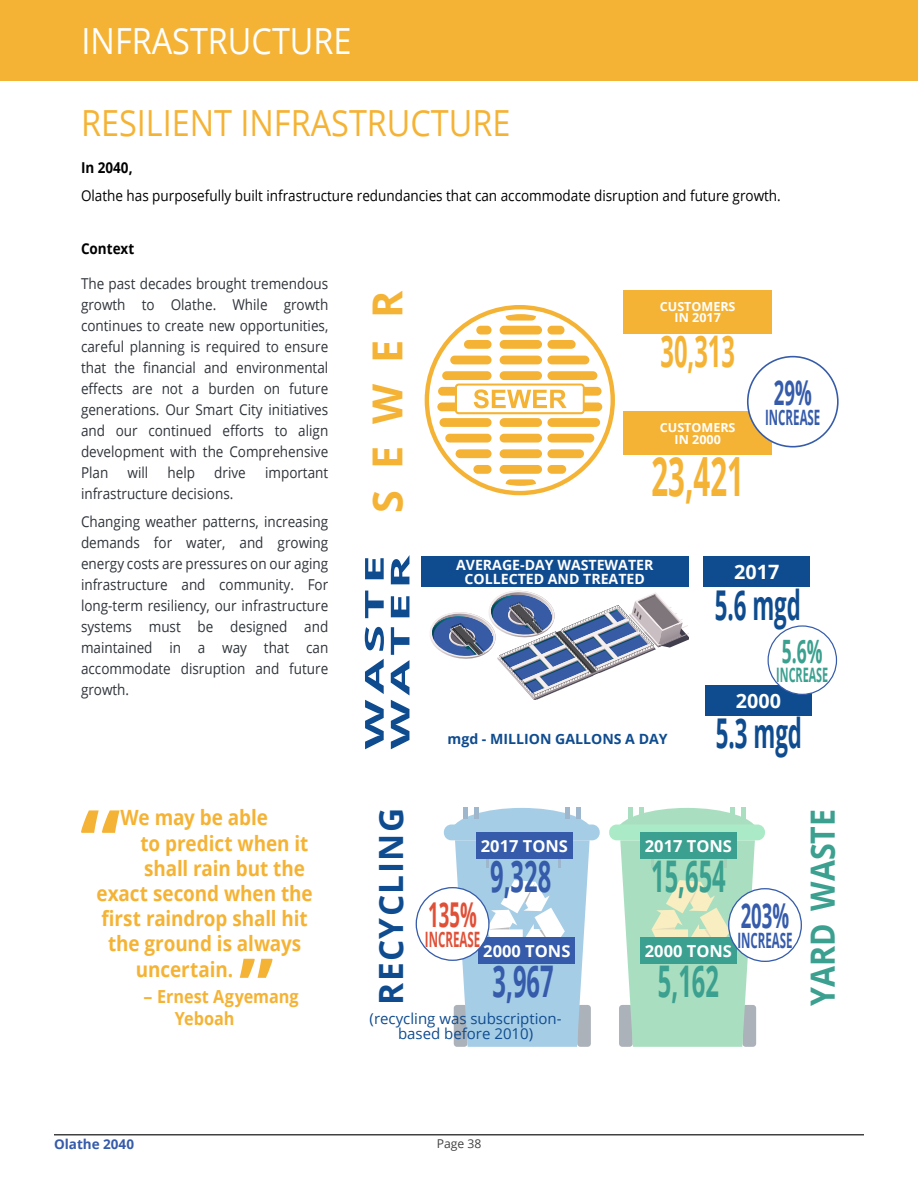
<style>
.page{position:relative;width:918px;height:1188px;background:#fff}
.page>*{position:absolute;margin:0;border:0;box-sizing:border-box;transform-origin:0 0}
.t1{font:700 91.65px "Open Sans";color:#f5b335}
.t2{font:700 78px "Open Sans";color:#f5b335}
.t3{font:700 54.15px "Open Sans";color:#f5b335;scale:.54 1}
.t4{font:700 43.65px "Open Sans";color:#3ba08f;scale:.54 1}
.t5{font:700 43.65px "Open Sans";color:#355baa;scale:.54 1}
.t6{font:700 43.65px "Open Sans";color:#f5b335;scale:.54 1}
.t7{font:700 41.4px "Open Sans";letter-spacing:.515em;color:#f5b335}
.t8{font:700 41.1px "Open Sans";color:#0f4c8f;scale:.54 1}
.t9{font:36px "Open Sans";color:#f5b335;scale:.9 1}
.t10{font:36px "Open Sans";color:#fff;scale:.9 1}
.t11{font:700 34.2px "Open Sans";color:#355baa;scale:.54 1}
.t12{font:700 34.2px "Open Sans";color:#e05037;scale:.54 1}
.t13{font:700 33.45px "Open Sans";letter-spacing:.045em;color:#0f4c8f}
.t14{font:700 33.45px "Open Sans";color:#3ba08f;scale:.91 1}
.t15{font:700 32.25px "Open Sans";color:#3ba08f;scale:.54 1}
.t16{font:700 26.1px/25.8px "Open Sans";letter-spacing:.095em;color:#0f4c8f;scale:1.96 1}
.t17{font:700 21.15px "Open Sans";color:#355baa;scale:.54 1}
.t18{font:700 21.15px "Open Sans";color:#e05037;scale:.54 1}
.t19{font:700 21px "Open Sans";letter-spacing:-.005em;color:#f5b335;scale:.9 1}
.t20{font:700 19.95px "Open Sans";color:#3ba08f;scale:.54 1}
.t21{font:700 19.8px "Open Sans";color:#fff}
.t22{font:700 18px/21.6px "Open Sans";color:#f5b335}
.t23{font:700 16.5px "Open Sans";color:#fff}
.t24{font:15px/21px "Open Sans";color:#2f343a;text-align:justify;scale:.9 1}
.t25{font:15px "Open Sans";color:#000;scale:.9 1}
.t26{font:15px/15px "Open Sans";color:#0f4c8f;text-align:center}
.t27{font:700 15px "Open Sans";color:#000;scale:.9 1}
.t28{font:700 14.1px/14.1px "Open Sans";color:#fff;text-align:center}
.t29{font:700 14.1px "Open Sans";color:#0f4c8f}
.t30{font:700 13.5px "Open Sans";color:#355baa}
.t31{font:700 12.6px/11.1px "Open Sans";color:#fff;text-align:center}
.t32{font:12.15px "Open Sans";color:#414142}
</style>
<div class="page">
<hr style="left:54px;top:1134px;width:810px;height:2px;background:#414142">
<div style="left:705px;top:685px;width:107px;height:31px;background:#0f4c8f"></div>
<div style="left:421px;top:556px;width:268px;height:31px;background:#0f4c8f"></div>
<div style="left:704px;top:556px;width:106px;height:31px;background:#0f4c8f"></div>
<svg style="left:430px;top:590px;width:259px;height:110px"></svg>
<div style="left:768px;top:626px;width:69px;height:68px;background:#fff;border-radius:50%"></div>
<div style="left:768px;top:625px;width:69px;height:70px;border:1px solid #355baa;border-radius:50%"></div>
<div style="left:1px;top:0;width:917px;height:80px;background:#f5b335"></div>
<div style="left:619px;top:1005px;width:14px;height:42px;background:#adb4bb;border-radius:3px"></div>
<div style="left:742px;top:1005px;width:14px;height:42px;background:#abb2b9;border-radius:3px"></div>
<svg style="left:617px;top:808px;width:140px;height:17px"></svg>
<div style="left:609px;top:825px;width:156px;height:15px;background:#abeac6;border-radius:8px"></div>
<div style="left:628px;top:808px;width:5px;height:11px;background:#a9dec0"></div>
<div style="left:639px;top:808px;width:5px;height:11px;background:#a9dec0"></div>
<div style="left:741px;top:808px;width:5px;height:11px;background:#a9dec0"></div>
<div style="left:730px;top:808px;width:5px;height:11px;background:#a9dec0"></div>
<svg style="left:620px;top:840px;width:135px;height:207px;background:#b5dfc3"></svg>
<svg style="left:444px;top:808px;width:156px;height:239px"></svg>
<div style="left:479px;top:938px;width:96px;height:26px;background:#355baa"></div>
<div style="left:476px;top:832px;width:97px;height:26px;background:#355baa"></div>
<div style="left:640px;top:938px;width:97px;height:26px;background:#3ba08f"></div>
<div style="left:640px;top:832px;width:97px;height:26px;background:#3ba08f"></div>
<div style="left:416px;top:888px;width:73px;height:72px;background:#fff;border-radius:50%"></div>
<div style="left:416px;top:887px;width:74px;height:74px;border:1px solid #355baa;border-radius:50%"></div>
<div style="left:729px;top:889px;width:72px;height:72px;background:#fff;border-radius:50%"></div>
<div style="left:728px;top:888px;width:74px;height:74px;border:1px solid #355baa;border-radius:50%"></div>
<svg style="left:425px;top:305px;width:190px;height:190px"></svg>
<div style="left:623px;top:290px;width:149px;height:44px;background:#f5b335"></div>
<div style="left:623px;top:411px;width:149px;height:44px;background:#f5b335"></div>
<div style="left:748px;top:357px;width:90px;height:90px;background:#fff;border-radius:50%"></div>
<div style="left:747px;top:356px;width:92px;height:92px;border:2px solid #355baa;border-radius:50%"></div>
<h3 class="t10" style="left:82px;top:16px;width:302px">INFRASTRUCTURE</h3>
<h3 class="t9" style="left:81px;top:98px;width:479px">RESILIENT INFRASTRUCTURE</h3>
<p class="t27" style="left:81px;top:157px;width:59px">In 2040,</p>
<p class="t25" style="left:81px;top:185px;width:779px">Olathe has purposefully built infrastructure redundancies that can accommodate disruption and future growth.</p>
<p class="t27" style="left:81px;top:238px;width:61px">Context</p>
<p class="t24" style="left:81px;top:273px;width:276px">The past decades brought tremendous growth to Olathe. While growth continues to create new opportunities, careful planning is required to ensure that the financial and environmental effects are not a burden on future generations. Our Smart City initiatives and our continued efforts to align development with the Comprehensive Plan</p>
<p class="t24" style="left:128px;top:462px;width:25px">will</p>
<p class="t24" style="left:168px;top:462px;width:32px">help</p>
<p class="t24" style="left:214px;top:462px;width:37px">drive</p>
<p class="t24" style="left:265px;top:462px;width:72px">important</p>
<p class="t24" style="left:81px;top:479px;width:276px;line-height:27.8px">infrastructure decisions.<br>Changing weather patterns, increasing</p>
<p class="t24" style="left:81px;top:531px;width:276px">demands for water, and growing energy costs are pressures on our aging infrastructure and community. For long-term resiliency, our infrastructure systems must be designed and maintained in a way that can accommodate disruption and future growth.</p>
<h1 class="t1" style="left:80px;top:778px;width:42px">“</h1>
<h3 class="t19" style="left:121px;top:803px;width:165px">We may be able</h3>
<h3 class="t19" style="left:141px;top:828px;width:188px">to predict when it</h3>
<h3 class="t19" style="left:144px;top:853px;width:180px">shall rain but the</h3>
<h3 class="t19" style="left:97px;top:879px;width:242px">exact second when the</h3>
<h3 class="t19" style="left:102px;top:904px;width:231px">first raindrop shall hit</h3>
<h3 class="t19" style="left:108px;top:929px;width:216px">the ground is always</h3>
<h3 class="t19" style="left:136px;top:954px;width:110px">uncertain.</h3>
<p class="t22" style="left:175px;top:985px;width:125px;text-indent:-31px">– Ernest Agyemang<br>Yeboah</p>
<h2 class="t2" style="left:239px;top:931px;width:36px">”</h2>
<h3 class="t7" style="left:358px;top:513px;width:223px;rotate:-90deg">SEWER</h3>
<h3 class="t16" style="left:361px;top:749px;width:101px;rotate:-90deg">WASTE<br>WATER</h3>
<p class="t31" style="left:660px;top:301px;width:77px">CUSTOMERS<br>IN 2017</p>
<h3 class="t6" style="left:660px;top:320px;width:140px">30,313</h3>
<p class="t31" style="left:660px;top:422px;width:77px">CUSTOMERS<br>IN 2000</p>
<h3 class="t3" style="left:652px;top:439px;width:173px">23,421</h3>
<h3 class="t11" style="left:774px;top:368px;width:72px">29%</h3>
<h3 class="t17" style="left:765px;top:402px;width:104px">INCREASE</h3>
<p class="t28" style="left:456px;top:557px;width:199px">AVERAGE-DAY WASTEWATER<br>COLLECTED AND TREATED</p>
<h3 class="t21" style="left:734px;top:558px;width:47px">2017</h3>
<h3 class="t8" style="left:715px;top:576px;width:161px">5.6 mgd</h3>
<h3 class="t15" style="left:782px;top:629px;width:77px">5.6%</h3>
<h3 class="t20" style="left:776px;top:661px;width:98px">INCREASE</h3>
<p class="t29" style="left:448px;top:729px;width:222px">mgd - MILLION GALLONS A DAY</p>
<h3 class="t21" style="left:736px;top:687px;width:47px">2000</h3>
<h3 class="t8" style="left:716px;top:704px;width:161px">5.3 mgd</h3>
<h3 class="t13" style="left:367px;top:1005px;width:198px;rotate:-90deg">RECYCLING</h3>
<h3 class="t14" style="left:799px;top:1006px;width:218px;rotate:-90deg">YARD WASTE</h3>
<p class="t26" style="left:370px;top:1011px;width:193px">(recycling was subscription&shy;based before 2010)</p>
<p class="t23" style="left:645px;top:834px;width:89px">2017 TONS</p>
<p class="t23" style="left:481px;top:834px;width:89px">2017 TONS</p>
<h3 class="t4" style="left:651px;top:845px;width:140px">15,654</h3>
<h3 class="t5" style="left:490px;top:845px;width:115px">9,328</h3>
<h3 class="t12" style="left:428px;top:891px;width:92px">135%</h3>
<h3 class="t18" style="left:425px;top:924px;width:104px">INCREASE</h3>
<h3 class="t11" style="left:741px;top:892px;width:92px">203%</h3>
<h3 class="t17" style="left:737px;top:926px;width:104px">INCREASE</h3>
<p class="t23" style="left:483px;top:939px;width:89px">2000 TONS</p>
<p class="t23" style="left:645px;top:940px;width:89px">2000 TONS</p>
<h3 class="t5" style="left:493px;top:951px;width:115px">3,967</h3>
<h3 class="t4" style="left:658px;top:951px;width:115px">5,162</h3>
<p class="t30" style="left:54px;top:1135px;width:82px">Olathe 2040</p>
<p class="t32" style="left:437px;top:1136px;width:46px">Page 38</p>
</div>
